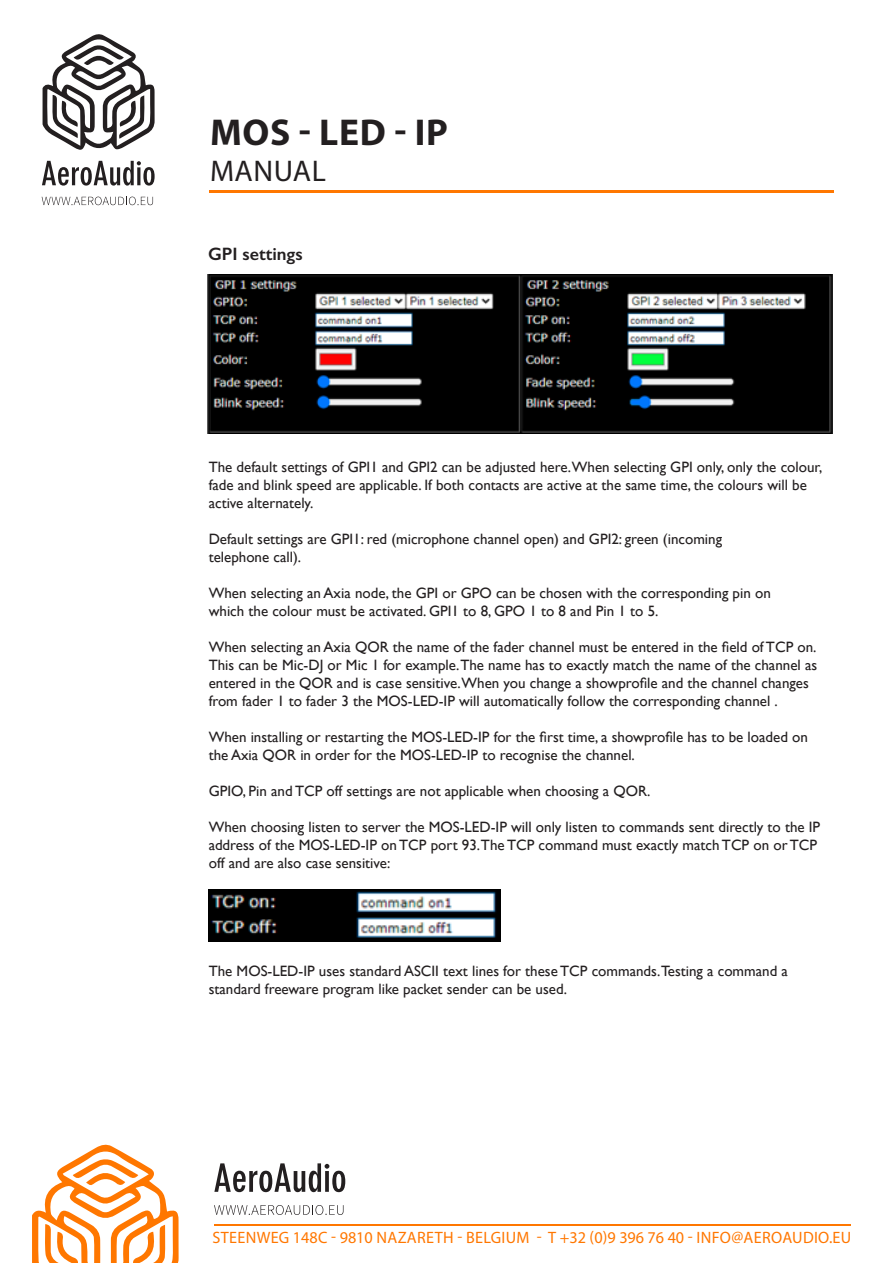
<style>
.page{position:relative;width:893px;height:1263px;background:#fff}
.page>*{position:absolute;margin:0;border:0;box-sizing:border-box;transform-origin:0 0}
.t1{font:700 37.5px "Myriad Pro";letter-spacing:.02em;color:#231f20}
.t2{font:30px "Myriad Pro";letter-spacing:.02em;color:#231f20}
.t3{font:600 18px "Gill Sans";color:#231f20}
.t4{font:16.5px "Myriad Pro";letter-spacing:.02em;color:#f70}
.t5{font:15px "Gill Sans";color:#231f20}
</style>
<div class="page">
<hr style="left:209px;top:190px;width:624px;height:3px;background:#f70">
<svg style="left:43px;top:34px;width:112px;height:116px"></svg>
<svg style="left:42px;top:161px;width:113px;height:25px"></svg>
<svg style="left:42px;top:197px;width:111px;height:8px"></svg>
<hr style="left:214px;top:1224px;width:636px;height:1px;background:#f70">
<svg style="left:214px;top:1163px;width:131px;height:29px"></svg>
<svg style="left:214px;top:1205px;width:129px;height:10px"></svg>
<svg style="left:32px;top:1144px;width:147px;height:119px"></svg>
<img style="left:207px;top:274px;width:625px;height:160px">
<img style="left:208px;top:889px;width:293px;height:53px">
<p class="t1" style="left:210px;top:108px;width:239px">MOS - LED - IP</p>
<p class="t2" style="left:210px;top:152px;width:117px">MANUAL</p>
<p class="t3" style="left:208px;top:243px;width:96px">GPI settings</p>
<p class="t5" style="left:209px;top:458px;width:615px">The default settings of GPI1 and GPI2 can be adjusted here.When selecting GPI only, only the colour,</p>
<p class="t5" style="left:209px;top:476px;width:600px">fade and blink speed are applicable. If both contacts are active at the same time, the colours will be</p>
<p class="t5" style="left:209px;top:494px;width:106px">active alternately.</p>
<p class="t5" style="left:209px;top:530px;width:515px">Default settings are GPI1: red (microphone channel open) and GPI2: green (incoming</p>
<p class="t5" style="left:209px;top:548px;width:94px">telephone call).</p>
<p class="t5" style="left:209px;top:584px;width:564px">When selecting an Axia node, the GPI or GPO can be chosen with the corresponding pin on</p>
<p class="t5" style="left:209px;top:602px;width:451px">which the colour must be activated. GPI1 to 8, GPO 1 to 8 and Pin 1 to 5.</p>
<p class="t5" style="left:209px;top:638px;width:609px">When selecting an Axia QOR the name of the fader channel must be entered in the field of TCP on.</p>
<p class="t5" style="left:209px;top:656px;width:610px">This can be Mic-DJ or Mic 1 for example.The name has to exactly match the name of the channel as</p>
<p class="t5" style="left:209px;top:674px;width:602px">entered in the QOR and is case sensitive.When you change a showprofile and the channel changes</p>
<p class="t5" style="left:209px;top:692px;width:571px">from fader 1 to fader 3 the MOS-LED-IP will automatically follow the corresponding channel .</p>
<p class="t5" style="left:209px;top:728px;width:601px">When installing or restarting the MOS-LED-IP for the first time, a showprofile has to be loaded on</p>
<p class="t5" style="left:209px;top:746px;width:428px">the Axia QOR in order for the MOS-LED-IP to recognise the channel.</p>
<p class="t5" style="left:209px;top:782px;width:443px">GPIO, Pin and TCP off settings are not applicable when choosing a QOR.</p>
<p class="t5" style="left:209px;top:818px;width:613px">When choosing listen to server the MOS-LED-IP will only listen to commands sent directly to the IP</p>
<p class="t5" style="left:209px;top:836px;width:610px">address of the MOS-LED-IP on TCP port 93.The TCP command must exactly match TCP on or TCP</p>
<p class="t5" style="left:209px;top:854px;width:183px">off and are also case sensitive:</p>
<p class="t5" style="left:209px;top:962px;width:581px">The MOS-LED-IP uses standard ASCII text lines for these TCP commands.Testing a command a</p>
<p class="t5" style="left:209px;top:980px;width:360px">standard freeware program like packet sender can be used.</p>
<p class="t4" style="left:212px;top:1227px;width:640px">STEENWEG 148C - 9810 NAZARETH - BELGIUM - T +32 (0)9 396 76 40 - INFO@AEROAUDIO.EU</p>
</div>
